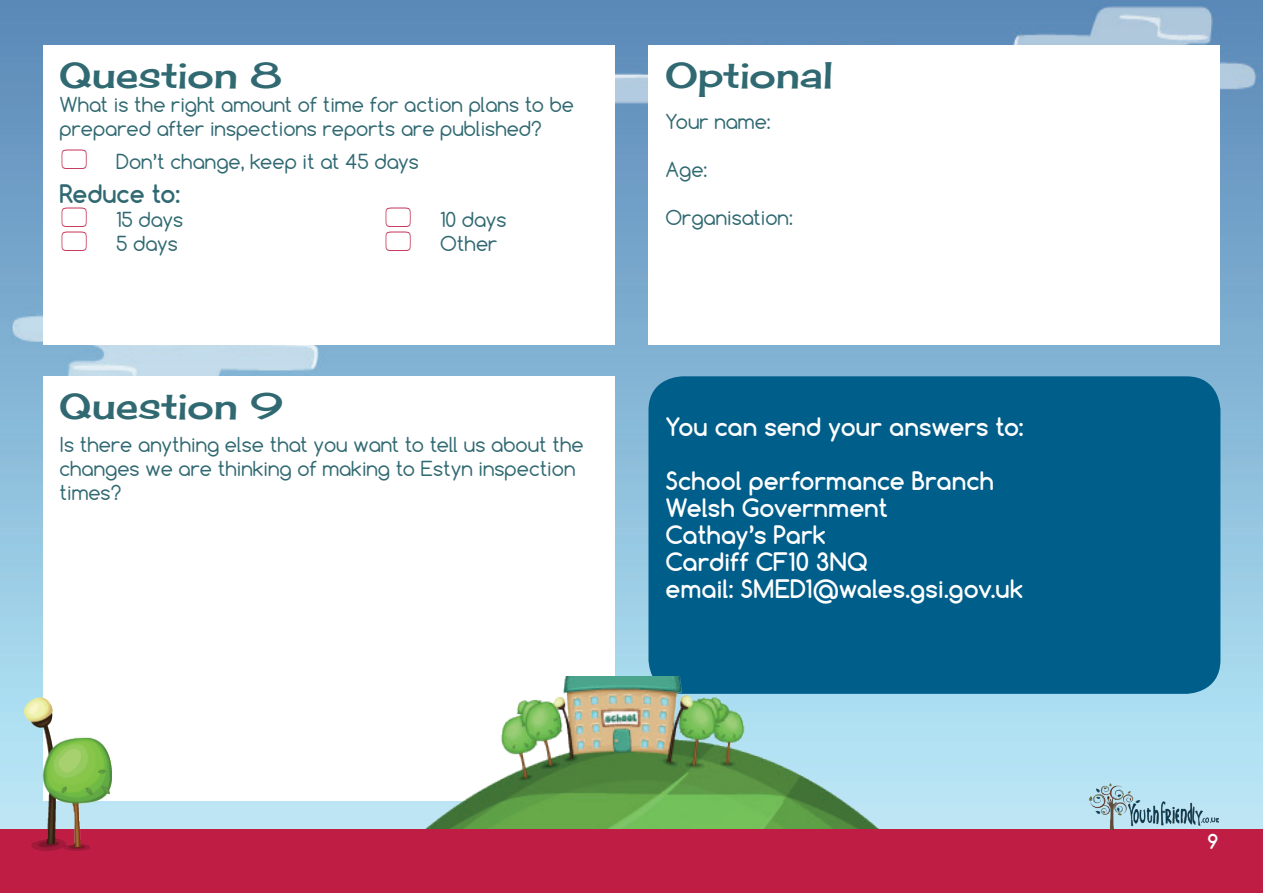
<style>
.page{position:relative;width:1263px;height:893px;background:#fff}
.page>*{position:absolute;margin:0;border:0;box-sizing:border-box;transform-origin:0 0}
.t1{font:36px "Cherry Cream Soda";color:#306971}
.t2{font:700 24px/27px "Comfortaa";letter-spacing:.01em;color:#fff}
.t3{font:700 24px "Comfortaa";color:#306971}
.t4{font:19.5px/24px "Comfortaa";color:#306971}
.t5{font:700 19.5px "Comfortaa";color:#fff}
</style>
<div class="page">
<img style="left:0;top:0;width:1262px;height:829px">
<div style="left:43px;top:45px;width:571px;height:299px;background:#fff"></div>
<div style="left:648px;top:376px;width:572px;height:318px;background:#005e8a;border-radius:34px"></div>
<div style="left:43px;top:376px;width:571px;height:425px;background:#fff"></div>
<img style="left:112px;top:676px;width:1151px;height:153px">
<div style="left:0;top:829px;width:1263px;height:64px;background:#bf1d44"></div>
<img style="left:25px;top:697px;width:87px;height:153px">
<div style="left:648px;top:45px;width:572px;height:299px;background:#fff"></div>
<img style="left:1089px;top:784px;width:129px;height:45px">
<h1 class="t1" style="left:60px;top:52px;width:224px">Question 8</h1>
<p class="t4" style="left:60px;top:92px;width:516px">What is the right amount of time for action plans to be prepared after inspections reports are published?</p>
<p class="t4" style="left:116px;top:149px;width:304px">Don’t change, keep it at 45 days</p>
<p class="t3" style="left:60px;top:179px;width:122px">Reduce to:</p>
<p class="t4" style="left:116px;top:207px;width:69px">15 days</p>
<p class="t4" style="left:440px;top:207px;width:68px">10 days</p>
<p class="t4" style="left:116px;top:231px;width:63px">5 days</p>
<p class="t4" style="left:440px;top:231px;width:59px">Other</p>
<h1 class="t1" style="left:60px;top:384px;width:225px">Question 9</h1>
<p class="t4" style="left:60px;top:433px;width:526px">Is there anything else that you want to tell us about the changes we are thinking of making to Estyn inspection times?</p>
<h1 class="t1" style="left:665px;top:52px;width:169px">Optional</h1>
<p class="t4" style="left:665px;top:109px;width:107px">Your name:</p>
<p class="t4" style="left:665px;top:157px;width:43px">Age:</p>
<p class="t4" style="left:665px;top:205px;width:129px">Organisation:</p>
<p class="t2" style="left:665px;top:413px;width:360px">You can send your answers to:</p>
<p class="t2" style="left:665px;top:467px;width:359px">School performance Branch<br>Welsh Government<br>Cathay’s Park<br>Cardiff CF10 3NQ<br>email: SMED1@wales.gsi.gov.uk</p>
<p class="t5" style="left:1207px;top:829px;width:12px">9</p>
</div>
